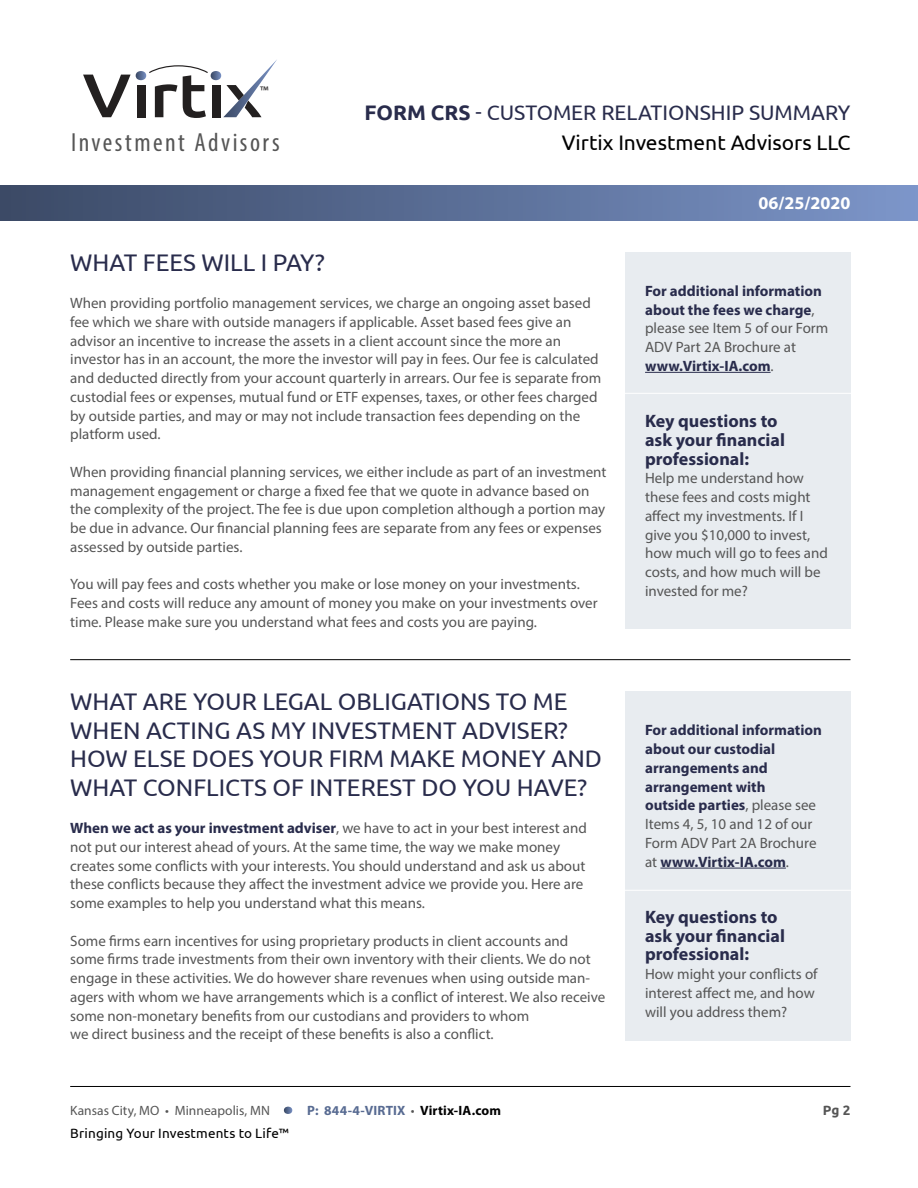
<style>
.page{position:relative;width:918px;height:1188px;background:#fff}
.page>*{position:absolute;margin:0;border:0;box-sizing:border-box;transform-origin:0 0}
.t1{font:condensed 26.25px "Myriad Pro";letter-spacing:.095em;color:#555}
.t2{font:24px/28.5px "Ubuntu";color:#292c4c}
.t3{font:21px/30px "Ubuntu";color:#292c4c;text-align:right}
.t4{font:700 18px/18.8px "Myriad Pro";color:#292c4c}
.t5{font:700 18px "Myriad Pro";color:#fff}
.t6{font:15px/18.8px "Myriad Pro";color:#555}
.t7{font:700 15px/18.8px "Myriad Pro";color:#292c4c}
.t8{font:14.1px "Myriad Pro";color:#232020}
.t9{font:13.5px "Ubuntu";letter-spacing:.01em;color:#000}
.t10{font:13.5px "Myriad Pro";letter-spacing:.005em;color:#555}
.t11{font:700 13.5px "Myriad Pro";letter-spacing:.01em;color:#586b92}
.t12{font:700 13.5px "Ubuntu";color:#555}
.s1{font-weight:700}
.s2{color:#000}
.s3{font-weight:700;color:#292c4c}
.s4{font-weight:400;color:#555}
</style>
<div class="page">
<hr style="left:70px;top:1086px;width:781px;height:1px;background:#000">
<hr style="left:70px;top:659px;width:781px;height:1px;background:#000">
<svg style="left:284px;top:1107px;width:8px;height:7px"></svg>
<div style="left:625px;top:252px;width:225px;height:377px;background:#e8ecf0"></div>
<hr style="left:645px;top:372px;width:126px;height:1px;background:#292c4c">
<svg style="left:83px;top:60px;width:194px;height:58px"></svg>
<div style="left:0;top:186px;width:918px;height:34px;background:linear-gradient(to right,#3a4965,#7c95c9)"></div>
<div style="left:625px;top:692px;width:225px;height:349px;background:#e8ecf0"></div>
<hr style="left:660px;top:868px;width:126px;height:1px;background:#292c4c">
<hr style="left:621px;top:393px;width:239px;height:1px;background:#fff">
<hr style="left:621px;top:890px;width:239px;height:1px;background:#fff">
<p class="t8" style="left:260px;top:83px;width:10px">™</p>
<h1 class="t1" style="left:71px;top:127px;width:210px">Investment Advisors</h1>
<h3 class="t3" style="left:365px;top:97px;width:487px"><span class="s1">FORM CRS</span> - CUSTOMER RELATIONSHIP SUMMARY<br><span class="s2">Virtix Investment Advisors LLC</span></h3>
<p class="t5" style="left:759px;top:191px;width:93px">06/25/2020</p>
<h2 class="t2" style="left:70px;top:247px;width:256px">WHAT FEES WILL I PAY?</h2>
<p class="t6" style="left:70px;top:293px;width:533px">When providing portfolio management services, we charge an ongoing asset based fee which we share with outside managers if applicable. Asset based fees give an advisor an incentive to increase the assets in a client account since the more an investor has in an account, the more the investor will pay in fees. Our fee is calculated and deducted directly from your account quarterly in arrears. Our fee is separate from custodial fees or expenses, mutual fund or ETF expenses, taxes, or other fees charged by outside parties, and may or may not include transaction fees depending on the platform used.</p>
<p class="t6" style="left:70px;top:462px;width:538px">When providing financial planning services, we either include as part of an investment management engagement or charge a fixed fee that we quote in advance based on the complexity of the project. The fee is due upon completion although a portion may be due in advance. Our financial planning fees are separate from any fees or expenses assessed by outside parties.</p>
<p class="t6" style="left:70px;top:575px;width:529px">You will pay fees and costs whether you make or lose money on your investments.<br>Fees and costs will reduce any amount of money you make on your investments over time. Please make sure you understand what fees and costs you are paying.</p>
<h2 class="t2" style="left:70px;top:687px;width:533px">WHAT ARE YOUR LEGAL OBLIGATIONS TO ME WHEN ACTING AS MY INVESTMENT ADVISER?<br>HOW ELSE DOES YOUR FIRM MAKE MONEY AND WHAT CONFLICTS OF INTEREST DO YOU HAVE?</h2>
<p class="t6" style="left:70px;top:818px;width:518px"><span class="s3">When we act as your investment adviser</span>, we have to act in your best interest and not put our interest ahead of yours. At the same time, the way we make money creates some conflicts with your interests. You should understand and ask us about these conflicts because they affect the investment advice we provide you. Here are some examples to help you understand what this means.</p>
<p class="t6" style="left:70px;top:931px;width:537px">Some firms earn incentives for using proprietary products in client accounts and some firms trade investments from their own inventory with their clients. We do not engage in these activities. We do however share revenues when using outside man&shy;agers with whom we have arrangements which is a conflict of interest. We also receive some non-monetary benefits from our custodians and providers to whom<br>we direct business and the receipt of these benefits is also a conflict.</p>
<p class="t10" style="left:70px;top:1102px;width:201px">Kansas City, MO • Minneapolis, MN</p>
<p class="t11" style="left:307px;top:1102px;width:195px">P: 844-4-VIRTIX <span class="s4">•</span> <span class="s2">Virtix-IA.com</span></p>
<p class="t9" style="left:70px;top:1125px;width:220px">Bringing Your Investments to Life™</p>
<p class="t7" style="left:645px;top:281px;width:185px">For additional information about the fees we charge<span class="s4">, please see Item 5 of our Form<br>ADV Part 2A Brochure at </span>www.Virtix-IA.com<span class="s4">.</span></p>
<p class="t4" style="left:645px;top:411px;width:141px">Key questions to ask your financial professional:</p>
<p class="t6" style="left:645px;top:469px;width:184px">Help me understand how these fees and costs might affect my investments. If I give you $10,000 to invest, how much will go to fees and costs, and how much will be invested for me?</p>
<p class="t7" style="left:645px;top:720px;width:178px">For additional information about our custodial arrangements and arrangement with<br>outside parties<span class="s4">, please see<br>Items 4, 5, 10 and 12 of our<br>Form ADV Part 2A Brochure at</span> www.Virtix-IA.com<span class="s4">.</span></p>
<p class="t4" style="left:645px;top:907px;width:141px">Key questions to ask your financial professional:</p>
<p class="t6" style="left:645px;top:964px;width:174px">How might your conflicts of interest affect me, and how will you address them?</p>
<p class="t12" style="left:823px;top:1102px;width:29px">Pg 2</p>
</div>
